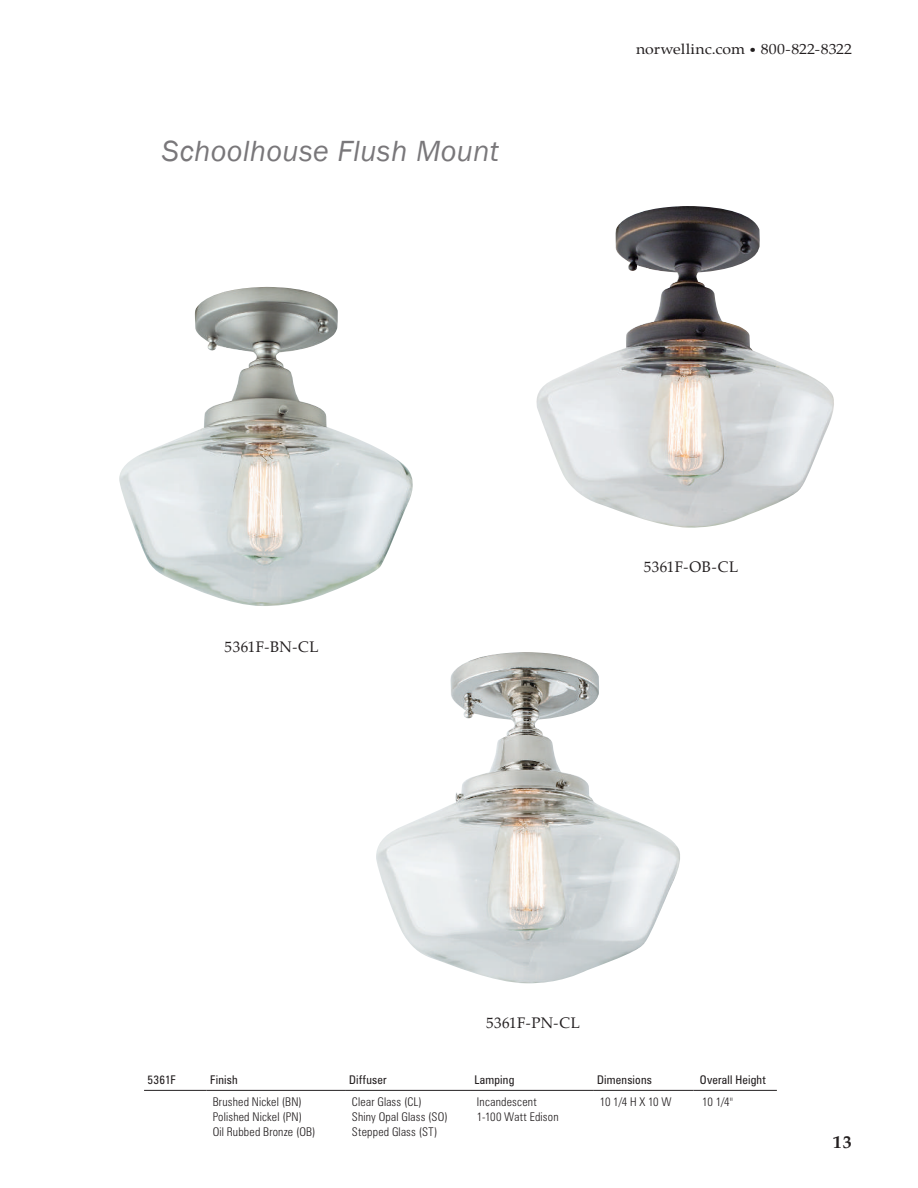
<style>
.page{position:relative;width:918px;height:1188px;background:#fff}
.page>*{position:absolute;margin:0;border:0;box-sizing:border-box;transform-origin:0 0}
.Product_name{font:italic 30px "Franklin Gothic";letter-spacing:.01em;color:#79777a}
.t1{font:700 18px "Palatino";color:#231f20}
.t2{font:15px "Palatino";letter-spacing:.03em;color:#231f20}
.t3{font:14.4px "Palatino";letter-spacing:.005em;color:#231f20;scale:1.1 1}
.t4{font:300 condensed 12px/15px "Zurich BT";letter-spacing:.015em;color:#231f20}
.t5{font:condensed 12px "Zurich BT";letter-spacing:.02em;color:#231f20}
.s1{font-size:12px}
</style>
<div class="page">
<img style="left:119px;top:287px;width:294px;height:319px">
<img style="left:536px;top:206px;width:298px;height:322px">
<img style="left:376px;top:652px;width:304px;height:332px">
<hr style="left:144px;top:1090px;width:63px;height:1px;background:#231f20">
<hr style="left:207px;top:1090px;width:139px;height:1px;background:#231f20">
<hr style="left:346px;top:1090px;width:125px;height:1px;background:#231f20">
<hr style="left:471px;top:1090px;width:123px;height:1px;background:#231f20">
<hr style="left:594px;top:1090px;width:100px;height:1px;background:#231f20">
<hr style="left:694px;top:1090px;width:83px;height:1px;background:#231f20">
<p class="Product_name" style="left:162px;top:133px;width:338px">Schoolhouse Flush Mount</p>
<p class="t3" style="left:636px;top:37px;width:198px">norwellinc.com <span class="s1">•</span> 800-822-8322</p>
<p class="t2" style="left:225px;top:634px;width:96px">5361F-BN-CL</p>
<p class="t2" style="left:644px;top:554px;width:96px">5361F-OB-CL</p>
<p class="t2" style="left:486px;top:1011px;width:96px">5361F-PN-CL</p>
<p class="t5" style="left:147px;top:1072px;width:30px">5361F</p>
<p class="t5" style="left:210px;top:1072px;width:29px">Finish</p>
<p class="t5" style="left:349px;top:1072px;width:39px">Diffuser</p>
<p class="t5" style="left:474px;top:1072px;width:42px">Lamping</p>
<p class="t5" style="left:597px;top:1072px;width:56px">Dimensions</p>
<p class="t5" style="left:700px;top:1072px;width:68px">Overall Height</p>
<p class="t4" style="left:213px;top:1094px;width:104px">Brushed Nickel (BN)<br>Polished Nickel (PN)<br>Oil Rubbed Bronze (OB)</p>
<p class="t4" style="left:352px;top:1094px;width:97px">Clear Glass (CL)<br>Shiny Opal Glass (SO)<br>Stepped Glass (ST)</p>
<p class="t4" style="left:477px;top:1094px;width:83px">Incandescent<br>1-100 Watt Edison</p>
<p class="t4" style="left:600px;top:1094px;width:73px">10 1/4 H X 10 W</p>
<p class="t4" style="left:702px;top:1094px;width:32px">10 1/4"</p>
<h2 class="t1" style="left:833px;top:1127px;width:20px">13</h2>
</div>
